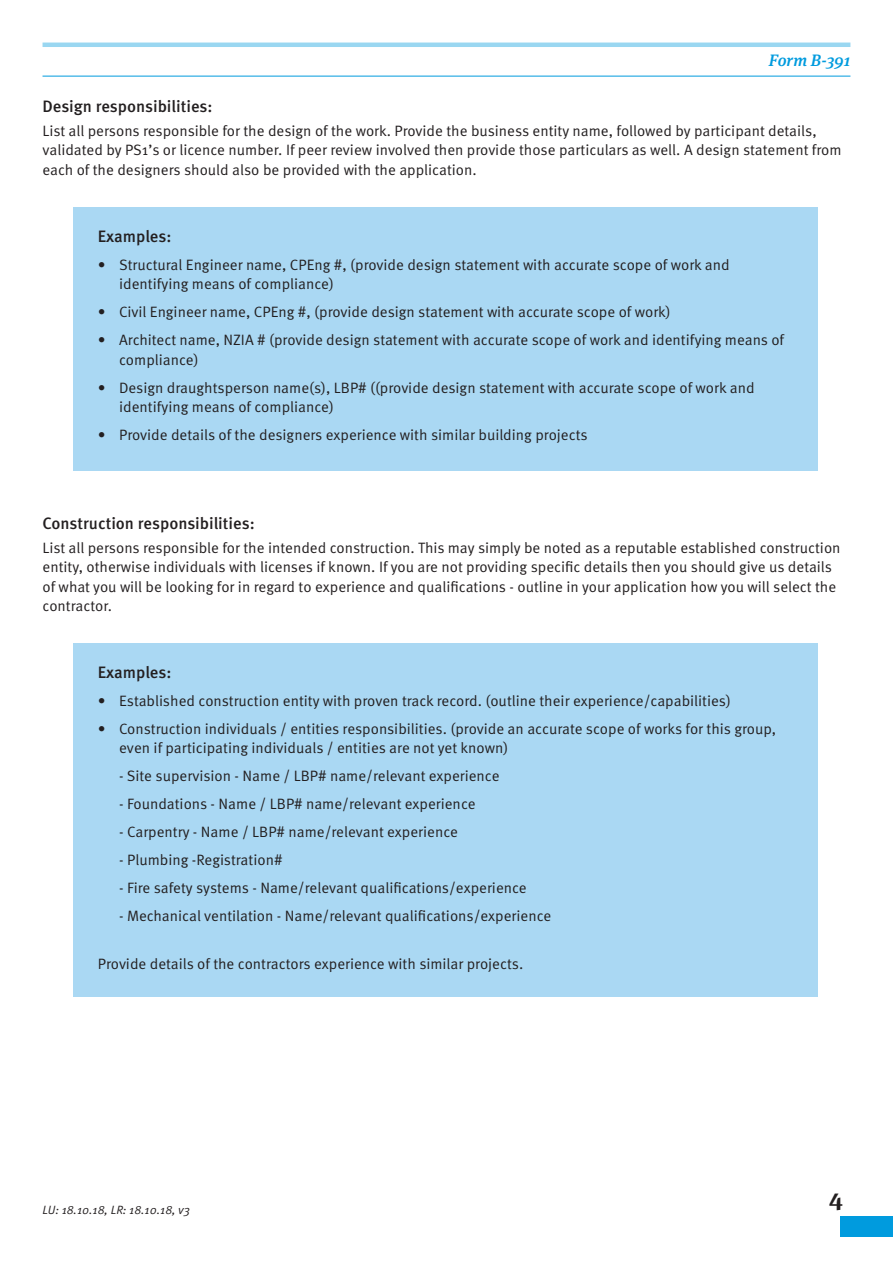
<style>
.page{position:relative;width:893px;height:1263px;background:#fff}
.page>*{position:absolute;margin:0;border:0;box-sizing:border-box;transform-origin:0 0}
.t1{font:700 24px "Meta Serif Pro";color:#231f20}
.t2{font:500 16.5px "Meta Pro";letter-spacing:-.005em;color:#231f20}
.t3{font:italic 500 16.5px "Meta Serif Pro";color:#009bde}
.t4{font:15px/19.5px "Meta Pro";color:#231f20}
.t5{font:italic 12px "Meta Pro";color:#231f20}
</style>
<div class="page">
<hr style="left:43px;top:43px;width:807px;height:4px;background:#9ad7f1">
<hr style="left:43px;top:76px;width:807px;height:1px;background:#009bde">
<div style="left:841px;top:1216px;width:52px;height:20px;background:#009bde"></div>
<div style="left:74px;top:207px;width:744px;height:264px;background:#aad8f3"></div>
<div style="left:74px;top:643px;width:744px;height:354px;background:#aad8f3"></div>
<p class="t3" style="left:769px;top:48px;width:83px">Form B-391</p>
<p class="t2" style="left:43px;top:96px;width:172px">Design responsibilities:</p>
<p class="t4" style="left:43px;top:121px;width:801px">List all persons responsible for the design of the work. Provide the business entity name, followed by participant details, validated by PS1’s or licence number. If peer review involved then provide those particulars as well. A design statement from each of the designers should also be provided with the application.</p>
<p class="t2" style="left:98px;top:226px;width:75px">Examples:</p>
<p class="t4" style="left:119px;top:255px;width:612px;text-indent:-21px">• Structural Engineer name, CPEng #, (provide design statement with accurate scope of work and identifying means of compliance)</p>
<p class="t4" style="left:98px;top:302px;width:574px">• Civil Engineer name, CPEng #, (provide design statement with accurate scope of work)</p>
<p class="t4" style="left:119px;top:330px;width:666px;text-indent:-21px">• Architect name, NZIA # (provide design statement with accurate scope of work and identifying means of compliance)</p>
<p class="t4" style="left:119px;top:378px;width:637px;text-indent:-21px">• Design draughtsperson name(s), LBP# ((provide design statement with accurate scope of work and identifying means of compliance)</p>
<p class="t4" style="left:98px;top:425px;width:491px">• Provide details of the designers experience with similar building projects</p>
<p class="t2" style="left:43px;top:513px;width:214px">Construction responsibilities:</p>
<p class="t4" style="left:43px;top:538px;width:800px">List all persons responsible for the intended construction. This may simply be noted as a reputable established construction entity, otherwise individuals with licenses if known. If you are not providing specific details then you should give us details of what you will be looking for in regard to experience and qualifications - outline in your application how you will select the contractor.</p>
<p class="t2" style="left:98px;top:662px;width:75px">Examples:</p>
<p class="t4" style="left:98px;top:691px;width:635px">• Established construction entity with proven track record. (outline their experience/capabilities)</p>
<p class="t4" style="left:119px;top:719px;width:659px;text-indent:-21px">• Construction individuals / entities responsibilities. (provide an accurate scope of works for this group, even if participating individuals / entities are not yet known)</p>
<p class="t4" style="left:119px;top:766px;width:382px">- Site supervision - Name / LBP# name/relevant experience</p>
<p class="t4" style="left:119px;top:794px;width:358px">- Foundations - Name / LBP# name/relevant experience</p>
<p class="t4" style="left:119px;top:822px;width:340px">- Carpentry - Name / LBP# name/relevant experience</p>
<p class="t4" style="left:119px;top:850px;width:165px">- Plumbing -Registration#</p>
<p class="t4" style="left:119px;top:879px;width:409px">- Fire safety systems - Name/relevant qualifications/experience</p>
<p class="t4" style="left:119px;top:907px;width:434px">- Mechanical ventilation - Name/relevant qualifications/experience</p>
<p class="t4" style="left:98px;top:954px;width:427px">Provide details of the contractors experience with similar projects.</p>
<p class="t5" style="left:43px;top:1201px;width:149px">LU: 18.10.18, LR: 18.10.18, v3</p>
<h1 class="t1" style="left:829px;top:1178px;width:15px">4</h1>
</div>
